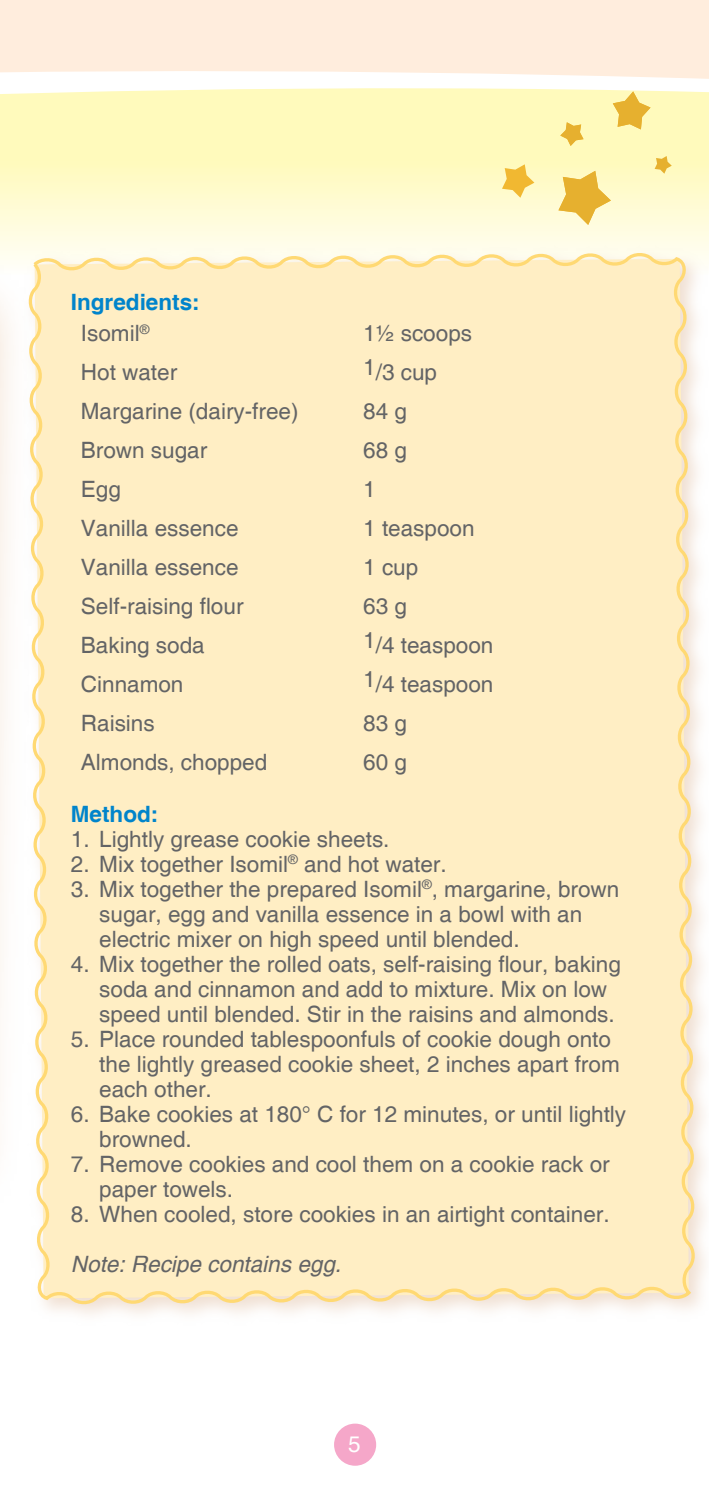
<style>
.page{position:relative;width:709px;height:1489px;background:#fff}
.page>*{position:absolute;margin:0;border:0;box-sizing:border-box;transform-origin:0 0}
.t1{font:22.5px/25px "Helvetica";color:#636466}
.t2{font:italic 22.5px "Helvetica";color:#636466}
.t3{font:700 22.5px "Helvetica";color:#0084cb}
</style>
<div class="page">
<div style="left:334px;top:1423px;width:42px;height:42px;background:#f5a7c9;border-radius:50%"></div>
<svg style="left:0;top:140px;width:709px;height:112px;background:#fffbcd"></svg>
<div style="left:20px;top:244px;width:689px;height:1082px;background:#ebd5c3;opacity:.75"></div>
<div style="left:24px;top:248px;width:675px;height:1060px;background:#ffeec4"></div>
<div style="left:0;top:252px;width:33px;height:968px;background:#fefdfc"></div>
<div style="left:0;top:103px;width:709px;height:37px;background:#fffabc"></div>
<svg style="left:0;top:0;width:709px;height:103px;fill:#ffeddd"></svg>
<svg style="left:613px;top:91px;width:37px;height:38px"></svg>
<svg style="left:560px;top:122px;width:23px;height:24px"></svg>
<svg style="left:558px;top:171px;width:53px;height:54px;background:#f2d47d"></svg>
<svg style="left:502px;top:164px;width:32px;height:34px"></svg>
<svg style="left:654px;top:156px;width:17px;height:18px"></svg>
<p class="t3" style="left:71px;top:288px;width:130px">Ingredients:</p>
<p class="t1" style="left:81px;top:321px;width:70px">Isomil<sup>®</sup></p>
<p class="t1" style="left:363px;top:321px;width:110px">1 ½ scoops</p>
<p class="t1" style="left:81px;top:360px;width:98px">Hot water</p>
<p class="t1" style="left:363px;top:360px;width:75px">1 /3 cup</p>
<p class="t1" style="left:81px;top:399px;width:219px">Margarine (dairy-free)</p>
<p class="t1" style="left:363px;top:399px;width:45px">84 g</p>
<p class="t1" style="left:81px;top:438px;width:128px">Brown sugar</p>
<p class="t1" style="left:363px;top:438px;width:45px">68 g</p>
<p class="t1" style="left:81px;top:477px;width:42px">Egg</p>
<p class="t1" style="left:363px;top:477px;width:7px">1</p>
<p class="t1" style="left:81px;top:516px;width:159px">Vanilla essence</p>
<p class="t1" style="left:363px;top:516px;width:113px">1 teaspoon</p>
<p class="t1" style="left:81px;top:555px;width:159px">Vanilla essence</p>
<p class="t1" style="left:363px;top:555px;width:57px">1 cup</p>
<p class="t1" style="left:81px;top:594px;width:164px">Self-raising flour</p>
<p class="t1" style="left:363px;top:594px;width:45px">63 g</p>
<p class="t1" style="left:81px;top:633px;width:125px">Baking soda</p>
<p class="t1" style="left:363px;top:633px;width:132px">1 /4 teaspoon</p>
<p class="t1" style="left:81px;top:672px;width:104px">Cinnamon</p>
<p class="t1" style="left:363px;top:672px;width:132px">1 /4 teaspoon</p>
<p class="t1" style="left:81px;top:711px;width:75px">Raisins</p>
<p class="t1" style="left:363px;top:711px;width:45px">83 g</p>
<p class="t1" style="left:81px;top:750px;width:188px">Almonds, chopped</p>
<p class="t1" style="left:363px;top:750px;width:45px">60 g</p>
<p class="t3" style="left:71px;top:799px;width:89px">Method:</p>
<p class="t1" style="left:71px;top:827px;width:320px">1 . Lightly grease cookie sheets.</p>
<p class="t1" style="left:71px;top:852px;width:377px">2. Mix together Isomil<sup>®</sup> and hot water.</p>
<p class="t1" style="left:99px;top:877px;width:521px;text-indent:-28px">3. Mix together the prepared Isomil<sup>®</sup>, margarine, brown sugar, egg and vanilla essence in a bowl with an electric mixer on high speed until blended.</p>
<p class="t1" style="left:99px;top:952px;width:523px;text-indent:-28px">4. Mix together the rolled oats, self-raising flour, baking soda and cinnamon and add to mixture. Mix on low speed until blended. Stir in the raisins and almonds.</p>
<p class="t1" style="left:99px;top:1027px;width:522px;text-indent:-28px">5. Place rounded tablespoonfuls of cookie dough onto the lightly greased cookie sheet, 2 inches apart from each other.</p>
<p class="t1" style="left:99px;top:1102px;width:528px;text-indent:-28px">6. Bake cookies at 1 80° C for 1 2 minutes, or until lightly browned.</p>
<p class="t1" style="left:99px;top:1152px;width:512px;text-indent:-28px">7. Remove cookies and cool them on a cookie rack or paper towels.</p>
<p class="t1" style="left:71px;top:1202px;width:540px">8. When cooled, store cookies in an airtight container.</p>
<p class="t2" style="left:71px;top:1250px;width:272px">Note: Recipe contains egg.</p>
</div>
